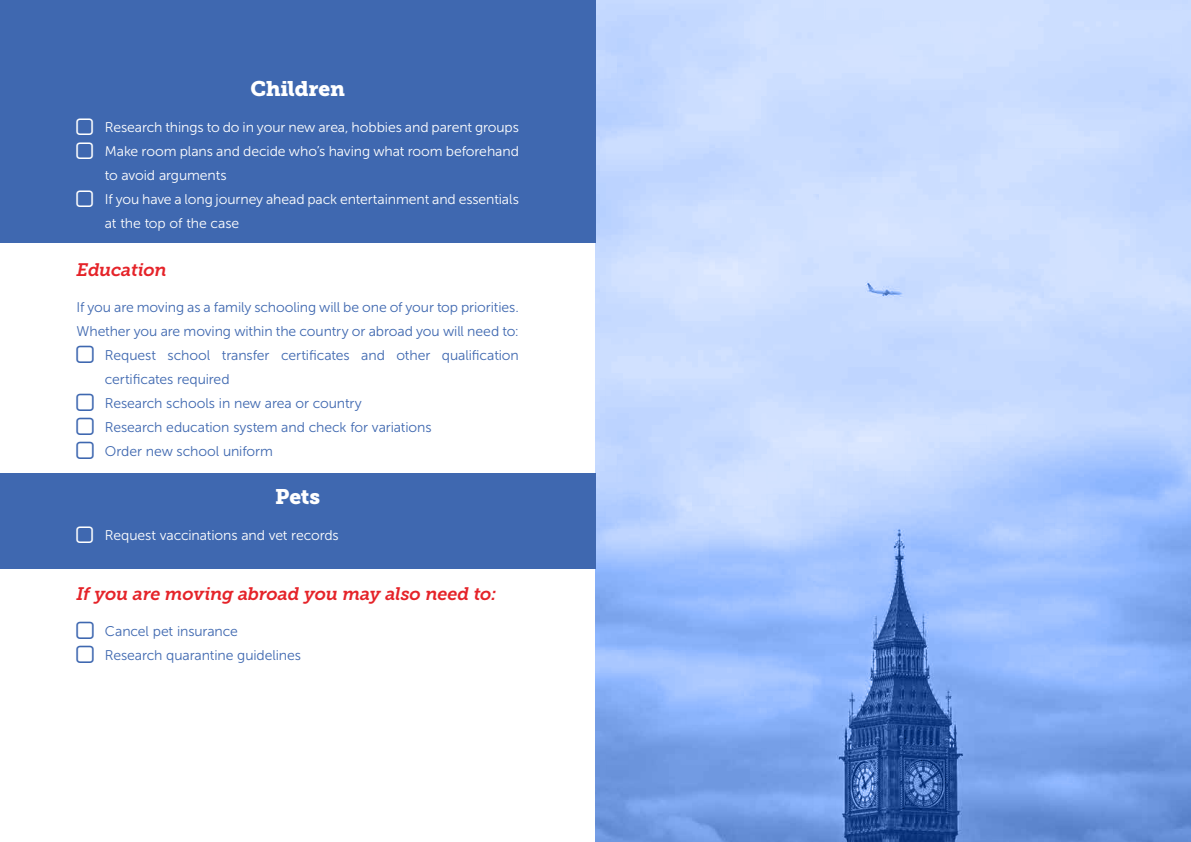
<style>
.page{position:relative;width:1191px;height:842px;background:#fff}
.page>*{position:absolute;margin:0;border:0;box-sizing:border-box;transform-origin:0 0}
.t1{font:21px "Museo Slab 900";letter-spacing:-.005em;color:#fff}
.t2{font:italic 18px "Museo Slab 700";letter-spacing:-.015em;color:#e52329}
.t3{font:14px/24px "Museo Sans 300";letter-spacing:-.005em;color:#3f68b0}
.t4{font:14px/24px "Museo Sans 300";letter-spacing:-.005em;color:#fff}
</style>
<div class="page">
<svg style="left:595px;top:0;width:596px;height:842px;background:#acc6f6"></svg>
<div style="left:0;top:473px;width:595px;height:96px;background:#3f68b0"></div>
<div style="left:0;top:0;width:595px;height:242px;background:#3f68b0"></div>
<h1 class="t1" style="left:250px;top:76px;width:96px">Children</h1>
<p class="t4" style="left:105px;top:115px;width:415px">Research things to do in your new area, hobbies and parent groups Make room plans and decide who’s having what room beforehand to avoid arguments<br>If you have a long journey ahead pack entertainment and essentials at the top of the case</p>
<p class="t2" style="left:77px;top:260px;width:92px">Education</p>
<p class="t3" style="left:77px;top:295px;width:444px">If you are moving as a family schooling will be one of your top priorities.<br>Whether you are moving within the country or abroad you will need to:</p>
<p class="t3" style="left:105px;top:343px;width:415px">Request school transfer certificates and other qualification certificates required<br>Research schools in new area or country<br>Research education system and check for variations<br>Order new school uniform</p>
<h1 class="t1" style="left:275px;top:484px;width:46px">Pets</h1>
<p class="t4" style="left:105px;top:523px;width:235px">Request vaccinations and vet records</p>
<p class="t2" style="left:77px;top:584px;width:421px">If you are moving abroad you may also need to:</p>
<p class="t3" style="left:105px;top:619px;width:198px">Cancel pet insurance<br>Research quarantine guidelines</p>
</div>
